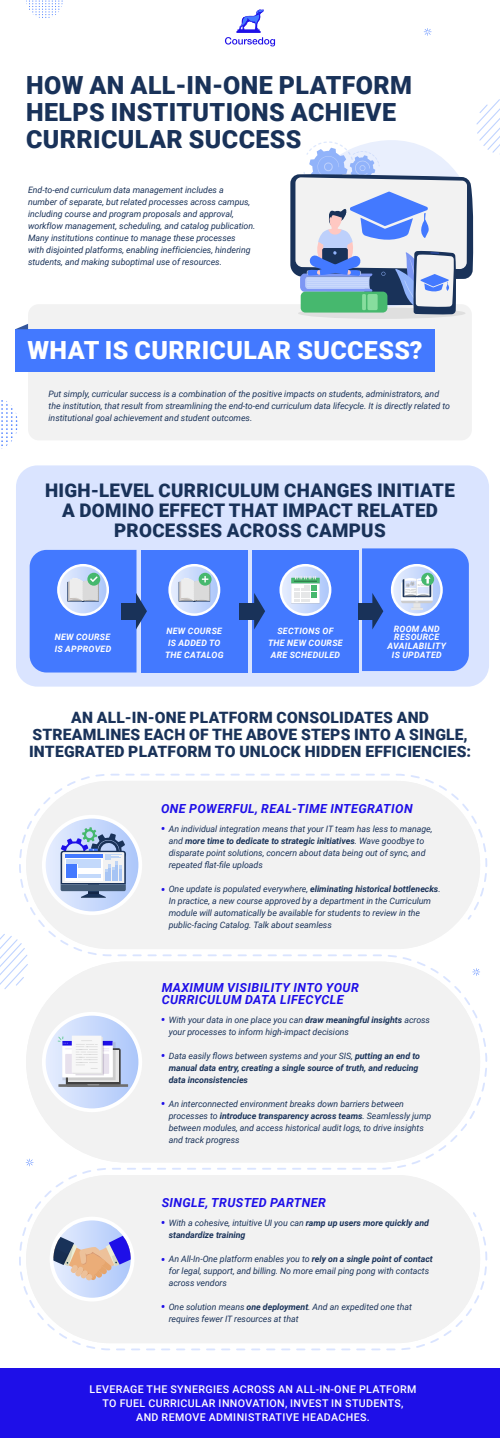
<style>
.page{position:relative;width:500px;height:1438px;background:#fff}
.page>*{position:absolute;margin:0;border:0;box-sizing:border-box;transform-origin:0 0}
.t1{font:900 25px/26.6px "Roboto";letter-spacing:.015em;color:#193259}
.t2{font:900 25px "Roboto";letter-spacing:.015em;color:#fff}
.t3{font:900 18.75px/19.8px "Roboto";letter-spacing:.015em;color:#193259;text-align:center}
.t4{font:900 15.62px/17.2px "Roboto";letter-spacing:.015em;color:#193259;text-align:center}
.t5{font:italic 700 12.5px/19.9px "Roboto";letter-spacing:.03em;color:#1e0fe8}
.t6{font:500 10.69px/14.2px "Roboto";letter-spacing:.035em;color:#fff;text-align:center}
.t7{font:italic 8.81px/12px "Roboto";letter-spacing:-.005em;color:#193259}
.t8{font:italic 700 8.81px/12px "Roboto";letter-spacing:-.005em;color:#193259}
.t9{font:italic 700 8.81px/12px "Roboto";letter-spacing:.03em;color:#fff;text-align:center}
.s1{font-weight:700}
.s2{font-weight:400}
</style>
<div class="page">
<div style="left:16px;top:465px;width:473px;height:221px;background:#dae4ff;border-radius:21px"></div>
<svg style="left:225px;top:9px;width:50px;height:37px"></svg>
<div style="left:28px;top:304px;width:444px;height:136px;background:#f2f2f2;border-radius:11px"></div>
<div style="left:15px;top:329px;width:419px;height:43px;background:#4379ff"></div>
<svg style="left:16px;top:324px;width:12px;height:5px"></svg>
<div style="left:298px;top:307px;width:168px;height:12px;background:#dfdfdf;border-radius:50%"></div>
<div style="left:141px;top:550px;width:107px;height:122px;background:#4379ff"></div>
<div style="left:252px;top:550px;width:107px;height:122px;background:#4379ff"></div>
<div style="left:240px;top:603px;width:16px;height:16px;background:#193259"></div>
<svg style="left:254px;top:593px;width:11px;height:36px"></svg>
<div style="left:358px;top:603px;width:17px;height:16px;background:#193259"></div>
<svg style="left:19px;top:773px;width:468px;height:577px"></svg>
<svg style="left:471px;top:1210px;width:7px;height:8px"></svg>
<div style="left:26px;top:961px;width:454px;height:201px;background:#f2f2f2;border-radius:100px"></div>
<div style="left:0;top:1368px;width:500px;height:70px;background:#1e0fe8"></div>
<svg style="left:42px;top:1012px;width:100px;height:100px"></svg>
<svg style="left:42px;top:815px;width:100px;height:100px"></svg>
<svg style="left:30px;top:550px;width:117px;height:122px;background:#5b89f7"></svg>
<svg style="left:168px;top:564px;width:52px;height:52px"></svg>
<svg style="left:279px;top:564px;width:52px;height:52px"></svg>
<svg style="left:362px;top:548px;width:107px;height:123px;background:#5a88f6"></svg>
<svg style="left:0;top:932px;width:29px;height:58px"></svg>
<svg style="left:1px;top:400px;width:16px;height:49px"></svg>
<svg style="left:424px;top:28px;width:8px;height:8px"></svg>
<svg style="left:472px;top:968px;width:8px;height:7px"></svg>
<svg style="left:26px;top:1158px;width:8px;height:8px"></svg>
<svg style="left:290px;top:99px;width:210px;height:216px"></svg>
<svg style="left:26px;top:1px;width:37px;height:17px"></svg>
<h1 class="t1" style="left:26px;top:71px;width:387px">HOW AN ALL-IN-ONE PLATFORM<br>HELPS INSTITUTIONS ACHIEVE<br>CURRICULAR SUCCESS</h1>
<p class="t7" style="left:28px;top:183px;width:229px">End-to-end curriculum data management includes a<br>number of separate, but related processes across campus, including course and program proposals and approval, workflow management, scheduling, and catalog publication.<br>Many institutions continue to manage these processes<br>with disjointed platforms, enabling inefficiencies, hindering students, and making suboptimal use of resources.</p>
<h1 class="t2" style="left:28px;top:333px;width:397px">WHAT IS CURRICULAR SUCCESS?</h1>
<p class="t7" style="left:49px;top:388px;width:403px">Put simply, curricular success is a combination of the positive impacts on students, administrators, and the institution, that result from streamlining the end-to-end curriculum data lifecycle. It is directly related to institutional goal achievement and student outcomes.</p>
<h2 class="t3" style="left:45px;top:480px;width:411px">HIGH-LEVEL CURRICULUM CHANGES INITIATE<br>A DOMINO EFFECT THAT IMPACT RELATED<br>PROCESSES ACROSS CAMPUS</h2>
<p class="t9" style="left:55px;top:630px;width:58px;text-align:left">NEW COURSE<br>IS APPROVED</p>
<p class="t9" style="left:165px;top:624px;width:60px">NEW COURSE<br>IS ADDED TO<br>THE CATALOG</p>
<p class="t9" style="left:268px;top:624px;width:76px">SECTIONS OF<br>THE NEW COURSE<br>ARE SCHEDULED</p>
<p class="t9" style="left:388px;top:623px;width:60px;line-height:8.9px">ROOM AND<br>RESOURCE<br>AVAILABILITY<br>IS UPDATED</p>
<h3 class="t4" style="left:29px;top:708px;width:444px">AN ALL-IN-ONE PLATFORM CONSOLIDATES AND<br>STREAMLINES EACH OF THE ABOVE STEPS INTO A SINGLE,<br>INTEGRATED PLATFORM TO UNLOCK HIDDEN EFFICIENCIES:</h3>
<h3 class="t5" style="left:161px;top:797px;width:253px">ONE POWERFUL, REAL-TIME INTEGRATION •</h3>
<p class="t7" style="left:169px;top:822px;width:265px">An individual integration means that your IT team has less to manage, and <span class="s1">more time to dedicate to strategic initiatives</span>. Wave goodbye to disparate point solutions, concern about data being out of sync, and repeated flat-file uploads</p>
<p class="t7" style="left:169px;top:882px;width:273px">One update is populated everywhere, <span class="s1">eliminating historical bottlenecks</span>.<br>In practice, a new course approved by a department in the Curriculum module will automatically be available for students to review in the public-facing Catalog. Talk about seamless</p>
<h3 class="t5" style="left:161px;top:878px;width:6px">•</h3>
<h3 class="t5" style="left:162px;top:980px;width:199px;line-height:12px">MAXIMUM VISIBILITY INTO YOUR<br>CURRICULUM DATA LIFECYCLE</h3>
<h3 class="t5" style="left:161px;top:1008px;width:6px">•</h3>
<h3 class="t5" style="left:161px;top:1045px;width:6px">•</h3>
<p class="t7" style="left:169px;top:1013px;width:263px">With your data in one place you can <span class="s1">draw meaningful insights</span> across your processes to inform high-impact decisions</p>
<p class="t8" style="left:169px;top:1049px;width:253px"><span class="s2">Data easily flows between systems and your SIS,</span> putting an end to manual data entry, creating a single source of truth, and reducing data inconsistencies</p>
<p class="t7" style="left:169px;top:1097px;width:264px">An interconnected environment breaks down barriers between processes to <span class="s1">introduce transparency across teams</span>. Seamlessly jump between modules, and access historical audit logs, to drive insights and track progress</p>
<h3 class="t5" style="left:161px;top:1093px;width:6px">•</h3>
<h3 class="t5" style="left:161px;top:1191px;width:167px">SINGLE, TRUSTED PARTNER •</h3>
<h3 class="t5" style="left:161px;top:1248px;width:6px">•</h3>
<p class="t8" style="left:169px;top:1216px;width:262px"><span class="s2">With a cohesive, intuitive UI you can</span> ramp up users more quickly and standardize training</p>
<p class="t7" style="left:169px;top:1252px;width:265px">An All-In-One platform enables you to <span class="s1">rely on a single point of contact </span>for legal, support, and billing. No more email ping pong with contacts across vendors</p>
<p class="t7" style="left:169px;top:1300px;width:245px">One solution means <span class="s1">one deployment</span>. And an expedited one that requires fewer IT resources at that</p>
<h3 class="t5" style="left:161px;top:1296px;width:6px">•</h3>
<p class="t6" style="left:90px;top:1381px;width:329px">LEVERAGE THE SYNERGIES ACROSS AN ALL-IN-ONE PLATFORM<br>TO FUEL CURRICULAR INNOVATION, INVEST IN STUDENTS,<br>AND REMOVE ADMINISTRATIVE HEADACHES.</p>
</div>
